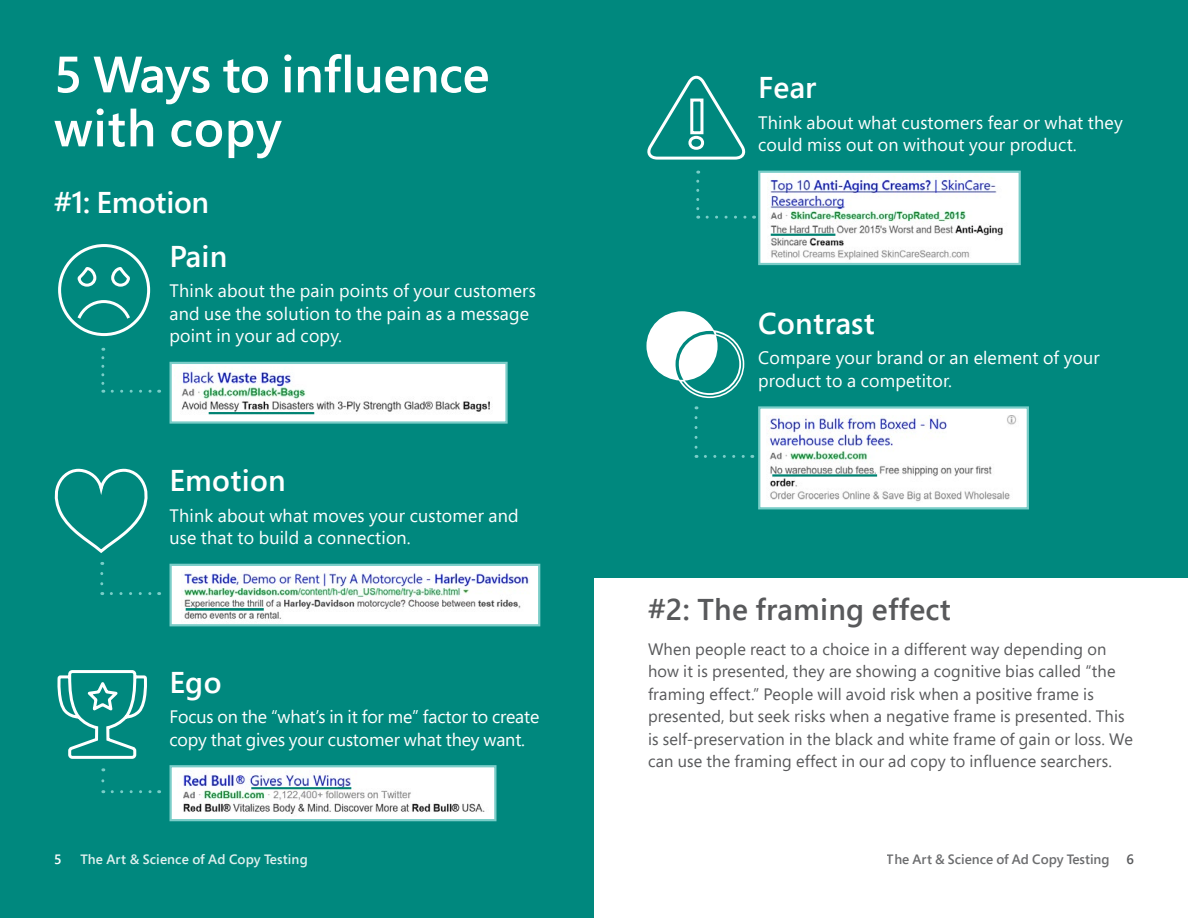
<style>
.page{position:relative;width:1188px;height:918px;background:#fff}
.page>*{position:absolute;margin:0;border:0;box-sizing:border-box;transform-origin:0 0}
.t1{font:600 51px/54px "Segoe Pro";letter-spacing:-.01em;color:#fff}
.t2{font:600 30px "Segoe Pro";letter-spacing:.01em;color:#fff}
.t3{font:600 30px "Segoe Pro";letter-spacing:.01em;color:#58595b}
.t4{font:600 30px/53.6px "Segoe Pro";letter-spacing:-.01em;color:#fff}
.t5{font:18px/22.5px "Segoe Pro";letter-spacing:.01em;color:#fff}
.t6{font:18px/22.5px "Segoe Pro";letter-spacing:-.01em;color:#fff}
.t7{font:16.5px/22.5px "Segoe Pro";letter-spacing:.01em;color:#58595b}
.t8{font:600 13.5px "Segoe Pro";letter-spacing:.01em;color:#fff}
.t9{font:600 13.5px "Segoe Pro";color:#58595b}
</style>
<div class="page">
<div style="left:594px;top:0;width:594px;height:578px;background:#00887e"></div>
<div style="left:0;top:0;width:594px;height:918px;background:#00887e"></div>
<div style="left:171px;top:363px;width:336px;height:60px;background:#fff"></div>
<img style="left:181px;top:371px;width:309px;height:44px">
<hr style="left:209px;top:412px;width:105px;height:2px;background:#008272">
<div style="left:170px;top:362px;width:338px;height:62px;border:2px solid #7acdc8"></div>
<svg style="left:58px;top:244px;width:93px;height:93px"></svg>
<svg style="left:101px;top:358px;width:3px;height:35px"></svg>
<svg style="left:112px;top:390px;width:48px;height:3px"></svg>
<div style="left:759px;top:172px;width:261px;height:92px;background:#fff"></div>
<img style="left:770px;top:177px;width:233px;height:83px">
<hr style="left:771px;top:234px;width:64px;height:2px;background:#008272">
<div style="left:758px;top:171px;width:263px;height:94px;border:2px solid #7acdc8"></div>
<svg style="left:647px;top:75px;width:99px;height:85px"></svg>
<svg style="left:696px;top:181px;width:3px;height:38px"></svg>
<svg style="left:707px;top:216px;width:48px;height:3px"></svg>
<div style="left:171px;top:565px;width:368px;height:60px;background:#fff"></div>
<img style="left:183px;top:570px;width:346px;height:49px">
<hr style="left:186px;top:608px;width:78px;height:3px;background:#008272">
<div style="left:170px;top:564px;width:370px;height:62px;border:2px solid #7acdc8"></div>
<svg style="left:54px;top:468px;width:94px;height:85px"></svg>
<svg style="left:100px;top:573px;width:3px;height:22px"></svg>
<svg style="left:111px;top:592px;width:49px;height:3px"></svg>
<div style="left:171px;top:766px;width:324px;height:54px;background:#fff"></div>
<img style="left:183px;top:770px;width:302px;height:44px">
<hr style="left:251px;top:787px;width:100px;height:2px;background:#008272">
<div style="left:170px;top:765px;width:326px;height:56px;border:2px solid #7acdc8"></div>
<svg style="left:57px;top:670px;width:90px;height:89px"></svg>
<svg style="left:101px;top:781px;width:3px;height:12px"></svg>
<svg style="left:112px;top:790px;width:48px;height:3px"></svg>
<div style="left:759px;top:408px;width:269px;height:100px;background:#fff"></div>
<img style="left:769px;top:415px;width:248px;height:87px">
<hr style="left:772px;top:474px;width:105px;height:3px;background:#008272">
<div style="left:758px;top:406px;width:271px;height:103px;border:2px solid #7acdc8"></div>
<svg style="left:646px;top:311px;width:98px;height:87px"></svg>
<svg style="left:695px;top:418px;width:3px;height:40px"></svg>
<svg style="left:705px;top:455px;width:48px;height:3px"></svg>
<h1 class="t1" style="left:54px;top:46px;width:437px">5 Ways to influence with copy</h1>
<h2 class="t4" style="left:170px;top:175px;width:59px;text-indent:-116px">#1: Emotion<br>Pain</h2>
<p class="t5" style="left:170px;top:279px;width:368px">Think about the pain points of your customers and use the solution to the pain as a message point in your ad copy.</p>
<h2 class="t2" style="left:170px;top:460px;width:118px">Emotion</h2>
<p class="t5" style="left:170px;top:504px;width:351px">Think about what moves your customer and use that to build a connection.</p>
<h2 class="t2" style="left:170px;top:661px;width:54px">Ego</h2>
<p class="t6" style="left:170px;top:705px;width:371px">Focus on the “what’s in it for me” factor to create copy that gives your customer what they want.</p>
<h2 class="t2" style="left:758px;top:67px;width:60px">Fear</h2>
<p class="t5" style="left:758px;top:111px;width:366px">Think about what customers fear or what they could miss out on without your product.</p>
<h2 class="t2" style="left:758px;top:303px;width:118px">Contrast</h2>
<p class="t5" style="left:758px;top:346px;width:343px">Compare your brand or an element of your product to a competitor.</p>
<h2 class="t3" style="left:648px;top:589px;width:305px">#2: The framing effect</h2>
<p class="t7" style="left:648px;top:637px;width:486px">When people react to a choice in a different way depending on how it is presented, they are showing a cognitive bias called “the framing effect.” People will avoid risk when a positive frame is presented, but seek risks when a negative frame is presented. This is self-preservation in the black and white frame of gain or loss. We can use the framing effect in our ad copy to influence searchers.</p>
<p class="t8" style="left:54px;top:850px;width:9px">5</p>
<p class="t8" style="left:80px;top:850px;width:229px">The Art &amp; Science of Ad Copy Testing</p>
<p class="t9" style="left:887px;top:850px;width:249px">The Art &amp; Science of Ad Copy Testing 6</p>
</div>
